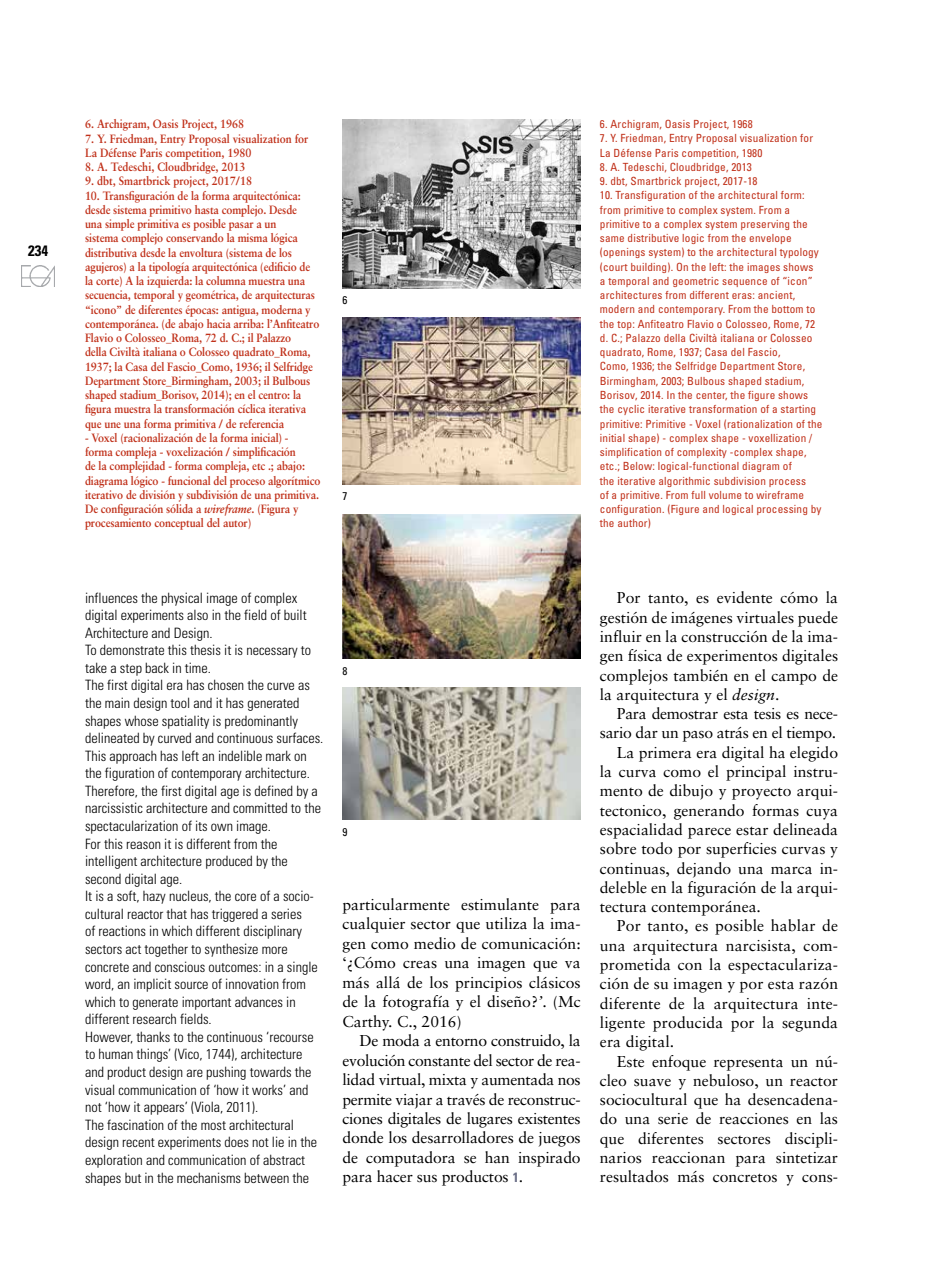
<style>
.page{position:relative;width:936px;height:1276px;background:#fff}
.page>*{position:absolute;margin:0;border:0;box-sizing:border-box;transform-origin:0 0}
.t1{font:15.75px/19.5px "Sabon";color:#000;text-align:justify}
.t2{font:15.75px "Sabon";letter-spacing:-.02em;color:#000}
.t3{font:700 condensed 15px "Univers";color:#000}
.t4{font:300 condensed 14.25px/17.5px "Univers";color:#000}
.t5{font:700 12px/14.2px "Sabon";letter-spacing:-.01em;color:#c03019;scale:.9 1}
.t6{font:condensed 11.25px/14.2px "Univers";letter-spacing:.015em;color:#c03019}
.t7{font:condensed 11.25px "Univers";color:#000}
.s1{font-style:italic}
.s2{font-family:"Univers";font-weight:700;font-stretch:condensed;font-size:13.5px;color:#6b6f87}
</style>
<div class="page">
<img style="left:22px;top:265px;width:33px;height:21px">
<img style="left:342px;top:119px;width:238px;height:169px">
<img style="left:342px;top:317px;width:238px;height:167px">
<img style="left:342px;top:514px;width:238px;height:145px">
<img style="left:342px;top:688px;width:238px;height:131px">
<p class="t3" style="left:28px;top:242px;width:21px">234</p>
<p class="t5" style="left:85px;top:117px;width:178px">6. Archigram, Oasis Project, 1968</p>
<p class="t5" style="left:85px;top:131px;width:250px">7. Y. Friedman, Entry Proposal visualization for<br>La Défense Paris competition, 1980</p>
<p class="t5" style="left:85px;top:159px;width:180px">8. A. Tedeschi, Cloudbridge, 2013</p>
<p class="t5" style="left:85px;top:174px;width:187px">9. dbt, Smartbrick project, 2017/18</p>
<p class="t5" style="left:85px;top:188px;width:262px">10. Transfiguración de la forma arquitectónica: desde sistema primitivo hasta complejo. Desde<br>una simple primitiva es posible pasar a un<br>sistema complejo conservando la misma lógica distributiva desde la envoltura (sistema de los agujeros) a la tipología arquitectónica (edificio de la corte) A la izquierda: la columna muestra una secuencia, temporal y geométrica, de arquitecturas “icono” de diferentes épocas: antigua, moderna y contemporánea. (de abajo hacia arriba: l’Anfiteatro Flavio o Colosseo_Roma, 72 d. C.; il Palazzo<br>della Civiltà italiana o Colosseo quadrato_Roma, 1937; la Casa del Fascio_Como, 1936; il Selfridge Department Store_Birmingham, 2003; il Bulbous shaped stadium_Borisov, 2014); en el centro: la figura muestra la transformación cíclica iterativa que une una forma primitiva / de referencia</p>
<p class="t5" style="left:85px;top:430px;width:263px">- Voxel (racionalización de la forma inicial) -<br>forma compleja - voxelización / simplificación<br>de la complejidad - forma compleja, etc .; abajo: diagrama lógico - funcional del proceso algorítmico iterativo de división y subdivisión de una primitiva.<br>De configuración sólida a <span class="s1">wireframe</span>. (Figura y procesamiento conceptual del autor)</p>
<p class="t7" style="left:342px;top:293px;width:6px">6</p>
<p class="t7" style="left:342px;top:489px;width:6px">7</p>
<p class="t6" style="left:600px;top:117px;width:154px">6. Archigram, Oasis Project, 1968</p>
<p class="t6" style="left:600px;top:131px;width:215px">7. Y. Friedman, Entry Proposal visualization for<br>La Défense Paris competition, 1980</p>
<p class="t6" style="left:600px;top:160px;width:153px">8. A. Tedeschi, Cloudbridge, 2013</p>
<p class="t6" style="left:600px;top:174px;width:159px">9. dbt, Smartbrick project, 2017-18</p>
<p class="t6" style="left:600px;top:188px;width:224px">10. Transfiguration of the architectural form: from primitive to complex system. From a primitive to a complex system preserving the same distributive logic from the envelope (openings system) to the architectural typology (court building). On the left: the images shows<br>a temporal and geometric sequence of “icon” architectures from different eras: ancient, modern and contemporary. From the bottom to the top: Anfiteatro Flavio o Colosseo, Rome, 72 d. C.; Palazzo della Civiltà italiana or Colosseo quadrato, Rome, 1937; Casa del Fascio,<br>Como, 1936; the Selfridge Department Store, Birmingham, 2003; Bulbous shaped stadium, Borisov, 2014. In the center, the figure shows the cyclic iterative transformation of a starting primitive: Primitive - Voxel (rationalization of the initial shape) - complex shape - voxellization / simplification of complexity -complex shape, etc.; Below: logical-functional diagram of<br>the iterative algorithmic subdivision process<br>of a primitive. From full volume to wireframe configuration. (Figure and logical processing by the author)</p>
<p class="t4" style="left:85px;top:589px;width:240px">influences the physical image of complex digital experiments also in the field of built Architecture and Design.<br>To demonstrate this thesis it is necessary to take a step back in time.<br>The first digital era has chosen the curve as the main design tool and it has generated shapes whose spatiality is predominantly delineated by curved and continuous surfaces.<br>This approach has left an indelible mark on the figuration of contemporary architecture.<br>Therefore, the first digital age is defined by a narcissistic architecture and committed to the spectacularization of its own image.<br>For this reason it is different from the intelligent architecture produced by the second digital age.<br>It is a soft, hazy nucleus, the core of a socio&shy;cultural reactor that has triggered a series<br>of reactions in which different disciplinary sectors act together to synthesize more concrete and conscious outcomes: in a single word, an implicit source of innovation from which to generate important advances in different research fields.<br>However, thanks to the continuous ‘recourse to human things’ (Vico, 1744), architecture and product design are pushing towards the visual communication of ‘how it works’ and not ‘how it appears’ (Viola, 2011).<br>The fascination of the most architectural design recent experiments does not lie in the exploration and communication of abstract shapes but in the mechanisms between the</p>
<p class="t7" style="left:342px;top:663px;width:6px">8</p>
<p class="t7" style="left:342px;top:824px;width:6px">9</p>
<p class="t1" style="left:342px;top:894px;width:240px">particularmente estimulante para cualquier sector que utiliza la ima&shy;gen como medio de comunicación: ‘¿Cómo creas una imagen que va más allá de los principios clásicos de la fotografía y el diseño?<span class="s1">’</span>. (Mc Carthy. C., 2016)</p>
<p class="t1" style="left:342px;top:1030px;width:240px;text-indent:17px">De moda a entorno construido, la evolución constante del sector de rea&shy;lidad virtual, mixta y aumentada nos permite viajar a través de reconstruc&shy;ciones digitales de lugares existentes donde los desarrolladores de juegos de computadora se han inspirado para hacer sus productos <span class="s2">1</span>.</p>
<p class="t1" style="left:600px;top:588px;width:240px;text-indent:17px">Por tanto, es evidente cómo la gestión de imágenes virtuales puede influir en la construcción de la ima&shy;gen física de experimentos digitales complejos también en el campo de la arquitectura y el <span class="s1">design</span>.</p>
<p class="t2" style="left:617px;top:704px;width:223px">Para demostrar esta tesis es nece-</p>
<p class="t2" style="left:600px;top:723px;width:238px">sario dar un paso atrás en el tiempo.</p>
<p class="t1" style="left:617px;top:742px;width:223px">La primera era digital ha elegido</p>
<p class="t1" style="left:600px;top:761px;width:240px">la curva como el principal instru-</p>
<p class="t1" style="left:600px;top:781px;width:240px">mento de dibujo y proyecto arqui-</p>
<p class="t1" style="left:600px;top:800px;width:240px">tectonico, generando formas cuya</p>
<p class="t1" style="left:600px;top:819px;width:240px">espacialidad parece estar delineada</p>
<p class="t1" style="left:600px;top:839px;width:240px">sobre todo por superficies curvas y</p>
<p class="t1" style="left:600px;top:858px;width:240px">continuas, dejando una marca in-</p>
<p class="t1" style="left:600px;top:877px;width:240px">deleble en la figuración de la arqui-</p>
<p class="t1" style="left:600px;top:896px;width:162px">tectura contemporánea.</p>
<p class="t1" style="left:617px;top:916px;width:223px">Por tanto, es posible hablar de</p>
<p class="t1" style="left:600px;top:935px;width:240px">una arquitectura narcisista, com-</p>
<p class="t1" style="left:600px;top:954px;width:240px">prometida con la espectaculariza-</p>
<p class="t1" style="left:600px;top:974px;width:240px">ción de su imagen y por esta razón</p>
<p class="t1" style="left:600px;top:993px;width:240px">diferente de la arquitectura inte-</p>
<p class="t1" style="left:600px;top:1012px;width:240px">ligente producida por la segunda</p>
<p class="t1" style="left:600px;top:1032px;width:76px">era digital.</p>
<p class="t1" style="left:617px;top:1051px;width:223px">Este enfoque representa un nú-</p>
<p class="t1" style="left:600px;top:1070px;width:240px">cleo suave y nebuloso, un reactor</p>
<p class="t1" style="left:600px;top:1089px;width:240px">sociocultural que ha desencadena-</p>
<p class="t1" style="left:600px;top:1109px;width:240px">do una serie de reacciones en las</p>
<p class="t1" style="left:600px;top:1128px;width:240px">que diferentes sectores discipli-</p>
<p class="t1" style="left:600px;top:1147px;width:240px">narios reaccionan para sintetizar</p>
<p class="t1" style="left:600px;top:1167px;width:240px">resultados más concretos y cons-</p>
</div>
